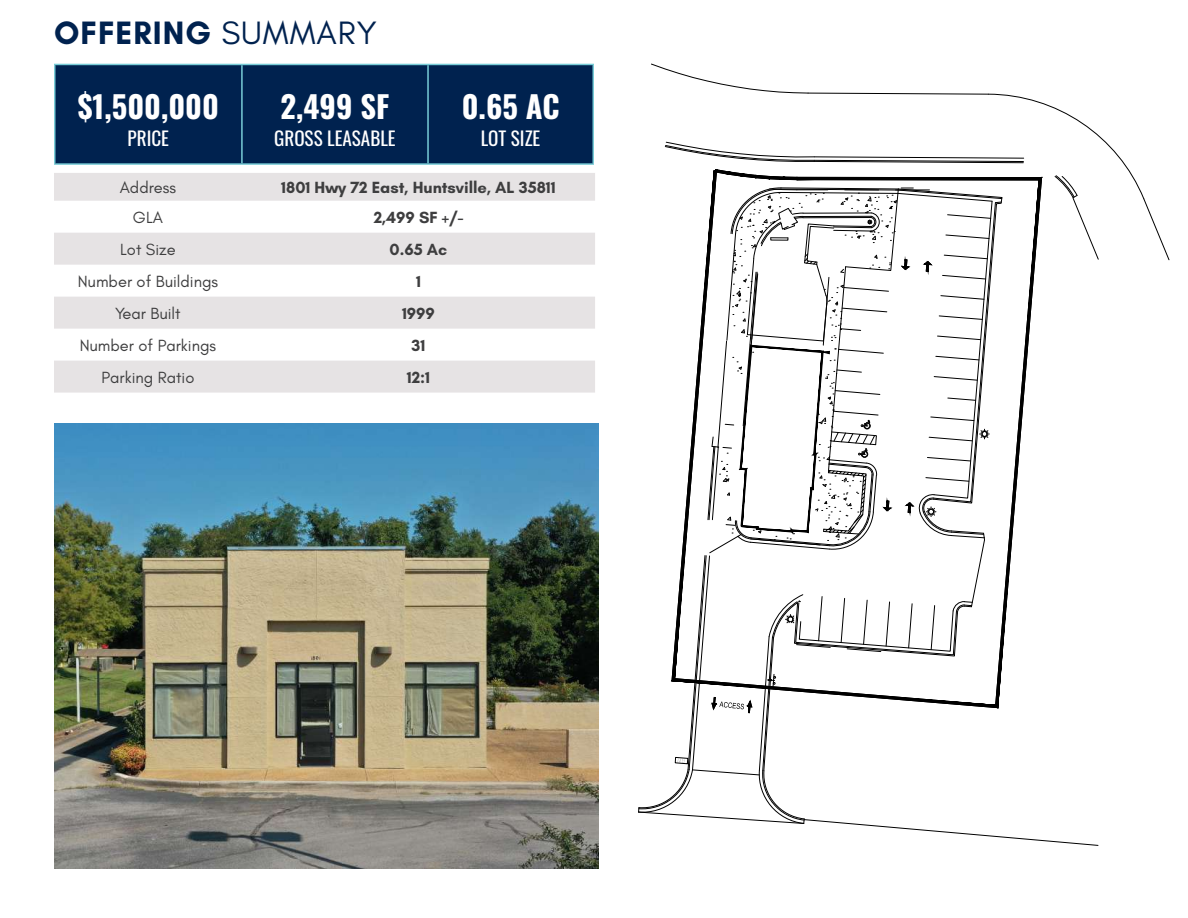
<style>
.page{position:relative;width:1188px;height:918px;background:#fff}
.page>*{position:absolute;margin:0;border:0;box-sizing:border-box;transform-origin:0 0}
.t1{font:700 33px "Glacial Indifference";letter-spacing:.03em;color:#00224f}
.t2{font:700 30.6px "Oswald";color:#fff}
.t3{font:19.2px "Oswald";color:#fff}
.t4{font:16.5px "Glacial Indifference";color:#3e3e3f}
.t5{font:700 16.5px "Glacial Indifference";color:#3e3e3f}
.s1{font-weight:400}
</style>
<div class="page">
<div style="left:56px;top:65px;width:536px;height:98px;background:#00224f"></div>
<hr style="left:54px;top:64px;width:188px;height:1px;background:#78cdd7">
<hr style="left:54px;top:65px;width:2px;height:98px;background:#78cdd7">
<hr style="left:242px;top:64px;width:186px;height:1px;background:#78cdd7">
<hr style="left:241px;top:65px;width:2px;height:98px;background:#78cdd7">
<hr style="left:428px;top:64px;width:166px;height:1px;background:#78cdd7">
<hr style="left:427px;top:65px;width:2px;height:98px;background:#78cdd7">
<hr style="left:592px;top:65px;width:2px;height:98px;background:#78cdd7">
<hr style="left:54px;top:163px;width:188px;height:2px;background:#78cdd7">
<hr style="left:242px;top:163px;width:186px;height:2px;background:#78cdd7">
<hr style="left:428px;top:163px;width:166px;height:2px;background:#78cdd7">
<svg style="left:638px;top:63px;width:532px;height:783px"></svg>
<svg style="left:54px;top:173px;width:541px;height:220px;fill:#e6e3e4"></svg>
<img style="left:54px;top:424px;width:545px;height:444px">
<h1 class="t1" style="left:54px;top:12px;width:324px">OFFERING <span class="s1">SUMMARY</span></h1>
<h2 class="t2" style="left:78px;top:91px;width:143px">$1,500,000</h2>
<p class="t3" style="left:128px;top:121px;width:43px">PRICE</p>
<h2 class="t2" style="left:281px;top:91px;width:110px">2,499 SF</h2>
<p class="t3" style="left:274px;top:121px;width:123px">GROSS LEASABLE</p>
<h2 class="t2" style="left:462px;top:91px;width:99px">0.65 AC</h2>
<p class="t3" style="left:481px;top:121px;width:61px">LOT SIZE</p>
<p class="t4" style="left:120px;top:178px;width:58px">Address</p>
<p class="t5" style="left:281px;top:177px;width:276px">1801 Hwy 72 East, Huntsville, AL 35811</p>
<p class="t4" style="left:133px;top:208px;width:31px">GLA</p>
<p class="t5" style="left:374px;top:207px;width:91px">2,499 SF +/-</p>
<p class="t4" style="left:120px;top:240px;width:57px">Lot Size</p>
<p class="t5" style="left:390px;top:239px;width:59px">0.65 Ac</p>
<p class="t4" style="left:78px;top:272px;width:142px">Number of Buildings</p>
<p class="t5" style="left:416px;top:271px;width:6px">1</p>
<p class="t4" style="left:115px;top:304px;width:67px">Year Built</p>
<p class="t5" style="left:402px;top:303px;width:34px">1999</p>
<p class="t4" style="left:80px;top:336px;width:138px">Number of Parkings</p>
<p class="t5" style="left:412px;top:335px;width:15px">31</p>
<p class="t4" style="left:101px;top:368px;width:95px">Parking Ratio</p>
<p class="t5" style="left:407px;top:367px;width:25px">12:1</p>
</div>
